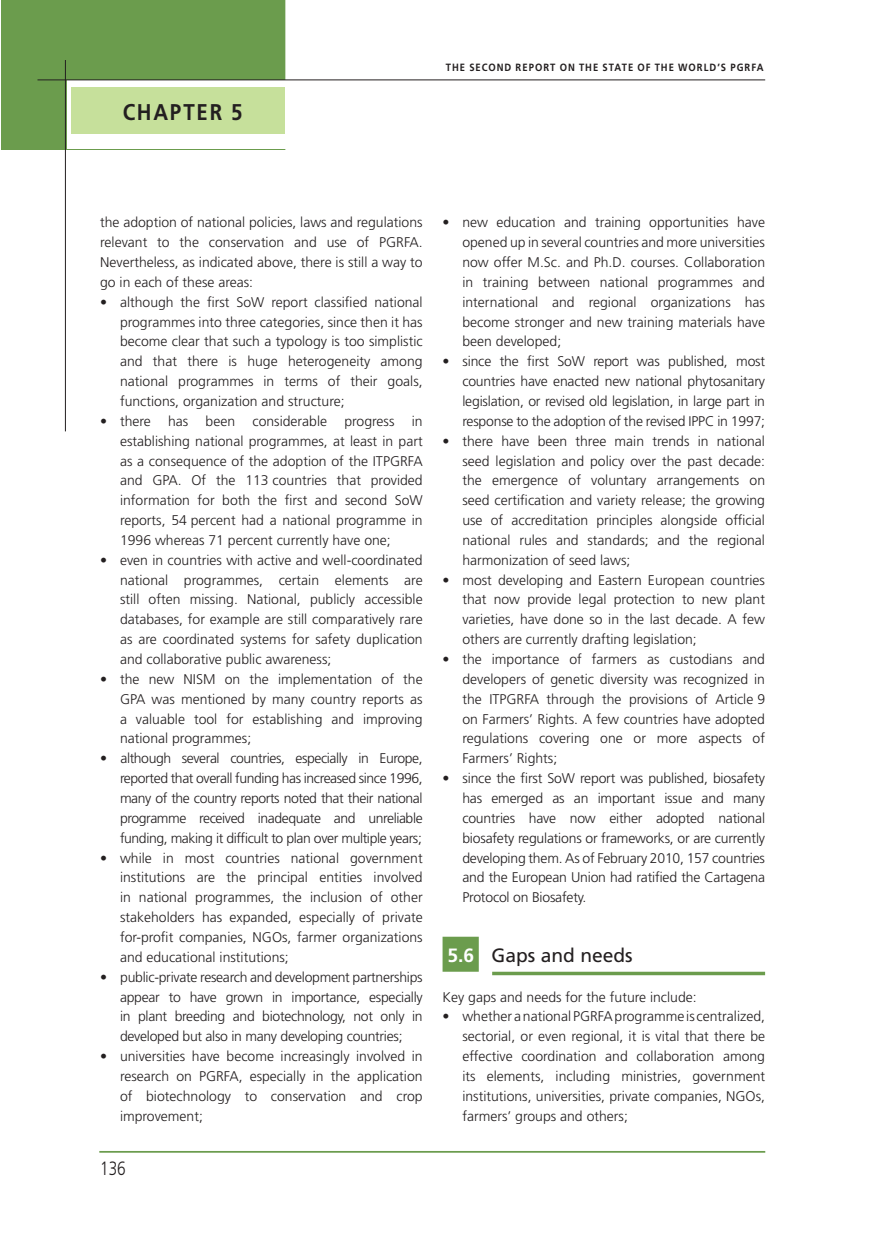
<style>
.page{position:relative;width:870px;height:1241px;background:#fff}
.page>*{position:absolute;margin:0;border:0;box-sizing:border-box;transform-origin:0 0}
.t1{font:700 22.75px "Frutiger LT Std";letter-spacing:.085em;color:#231f20;scale:.9 1}
.t2{font:19.25px "Frutiger LT Std";color:#231f20}
.t3{font:300 19.25px "Frutiger LT Std";color:#231f20;scale:.8 1}
.t4{font:300 14px/19.8px "Frutiger LT Std";color:#231f20;text-align:justify}
.t5{font:700 10.5px "Frutiger LT Std";letter-spacing:.105em;color:#231f20;scale:.9 1}
.s1{font-weight:700;color:#fff}
</style>
<div class="page">
<svg style="left:1px;top:0;width:286px;height:160px"></svg>
<div style="left:67px;top:81px;width:221px;height:68px;background:#fff"></div>
<div style="left:72px;top:87px;width:213px;height:47px;background:#c6e09b"></div>
<hr style="left:37px;top:79px;width:728px;height:1px;background:#231f20">
<hr style="left:65px;top:60px;width:1px;height:371px;background:#231f20">
<hr style="left:99px;top:1150px;width:666px;height:2px;background:#6b9c4d">
<div style="left:442px;top:936px;width:37px;height:35px;background:#6b9c4d"></div>
<svg style="left:492px;top:971px;width:273px;height:4px"></svg>
<h1 class="t1" style="left:123px;top:102px;width:135px">CHAPTER 5</h1>
<p class="t5" style="left:446px;top:63px;width:355px">THE SECOND REPORT ON THE STATE OF THE WORLD’S PGRFA</p>
<p class="t4" style="left:100px;top:213px;width:324px">the adoption of national policies, laws and regulations relevant to the conservation and use of PGRFA.<br>Nevertheless, as indicated above, there is still a way to go in each of these areas:</p>
<p class="t4" style="left:120px;top:292px;width:304px;text-indent:-20px">• although the first SoW report classified national programmes into three categories, since then it has become clear that such a typology is too simplistic and that there is huge heterogeneity among national programmes in terms of their goals, functions, organization and structure;</p>
<p class="t4" style="left:120px;top:412px;width:304px;text-indent:-20px">• there has been considerable progress in establishing national programmes, at least in part as a consequence of the adoption of the ITPGRFA and GPA. Of the 113 countries that provided information for both the first and second SoW reports, 54 percent had a national programme in 1996 whereas 71 percent currently have one;</p>
<p class="t4" style="left:120px;top:550px;width:304px;text-indent:-20px">• even in countries with active and well-coordinated national programmes, certain elements are still often missing. National, publicly accessible databases, for example are still comparatively rare as are coordinated systems for safety duplication and collaborative public awareness;</p>
<p class="t4" style="left:120px;top:670px;width:304px;text-indent:-20px">• the new NISM on the implementation of the GPA was mentioned by many country reports as a valuable tool for establishing and improving national programmes;</p>
<p class="t4" style="left:120px;top:749px;width:304px;text-indent:-20px">• although several countries, especially in Europe, reported that overall funding has increased since 1996, many of the country reports noted that their national programme received inadequate and unreliable funding, making it difficult to plan over multiple years;</p>
<p class="t4" style="left:120px;top:848px;width:304px;text-indent:-20px">• while in most countries national government institutions are the principal entities involved in national programmes, the inclusion of other stakeholders has expanded, especially of private for-profit companies, NGOs, farmer organizations and educational institutions;</p>
<p class="t4" style="left:120px;top:967px;width:304px;text-indent:-20px">• public-private research and development partnerships appear to have grown in importance, especially in plant breeding and biotechnology, not only in developed but also in many developing countries;</p>
<p class="t4" style="left:120px;top:1047px;width:304px;text-indent:-20px">• universities have become increasingly involved in research on PGRFA, especially in the application of biotechnology to conservation and crop improvement;</p>
<h2 class="t3" style="left:100px;top:1160px;width:34px">136</h2>
<p class="t4" style="left:462px;top:213px;width:304px;text-indent:-20px">• new education and training opportunities have opened up in several countries and more universities now offer M.Sc. and Ph.D. courses. Collaboration in training between national programmes and international and regional organizations has become stronger and new training materials have been developed;</p>
<p class="t4" style="left:462px;top:352px;width:304px;text-indent:-20px">• since the first SoW report was published, most countries have enacted new national phytosanitary legislation, or revised old legislation, in large part in response to the adoption of the revised IPPC in 1997;</p>
<p class="t4" style="left:462px;top:431px;width:304px;text-indent:-20px">• there have been three main trends in national seed legislation and policy over the past decade: the emergence of voluntary arrangements on seed certification and variety release; the growing use of accreditation principles alongside official national rules and standards; and the regional harmonization of seed laws;</p>
<p class="t4" style="left:462px;top:570px;width:304px;text-indent:-20px">• most developing and Eastern European countries that now provide legal protection to new plant varieties, have done so in the last decade. A few others are currently drafting legislation;</p>
<p class="t4" style="left:462px;top:650px;width:304px;text-indent:-20px">• the importance of farmers as custodians and developers of genetic diversity was recognized in the ITPGRFA through the provisions of Article 9 on Farmers’ Rights. A few countries have adopted regulations covering one or more aspects of Farmers’ Rights;</p>
<p class="t4" style="left:462px;top:769px;width:304px;text-indent:-20px">• since the first SoW report was published, biosafety has emerged as an important issue and many countries have now either adopted national biosafety regulations or frameworks, or are currently developing them. As of February 2010, 157 countries and the European Union had ratified the Cartagena Protocol on Biosafety.</p>
<h2 class="t2" style="left:447px;top:946px;width:187px"><span class="s1">5.6</span> Gaps and needs</h2>
<p class="t4" style="left:442px;top:987px;width:256px">Key gaps and needs for the future include:</p>
<p class="t4" style="left:462px;top:1007px;width:304px;text-indent:-20px">• whether a national PGRFA programme is centralized, sectorial, or even regional, it is vital that there be effective coordination and collaboration among its elements, including ministries, government institutions, universities, private companies, NGOs, farmers’ groups and others;</p>
</div>
